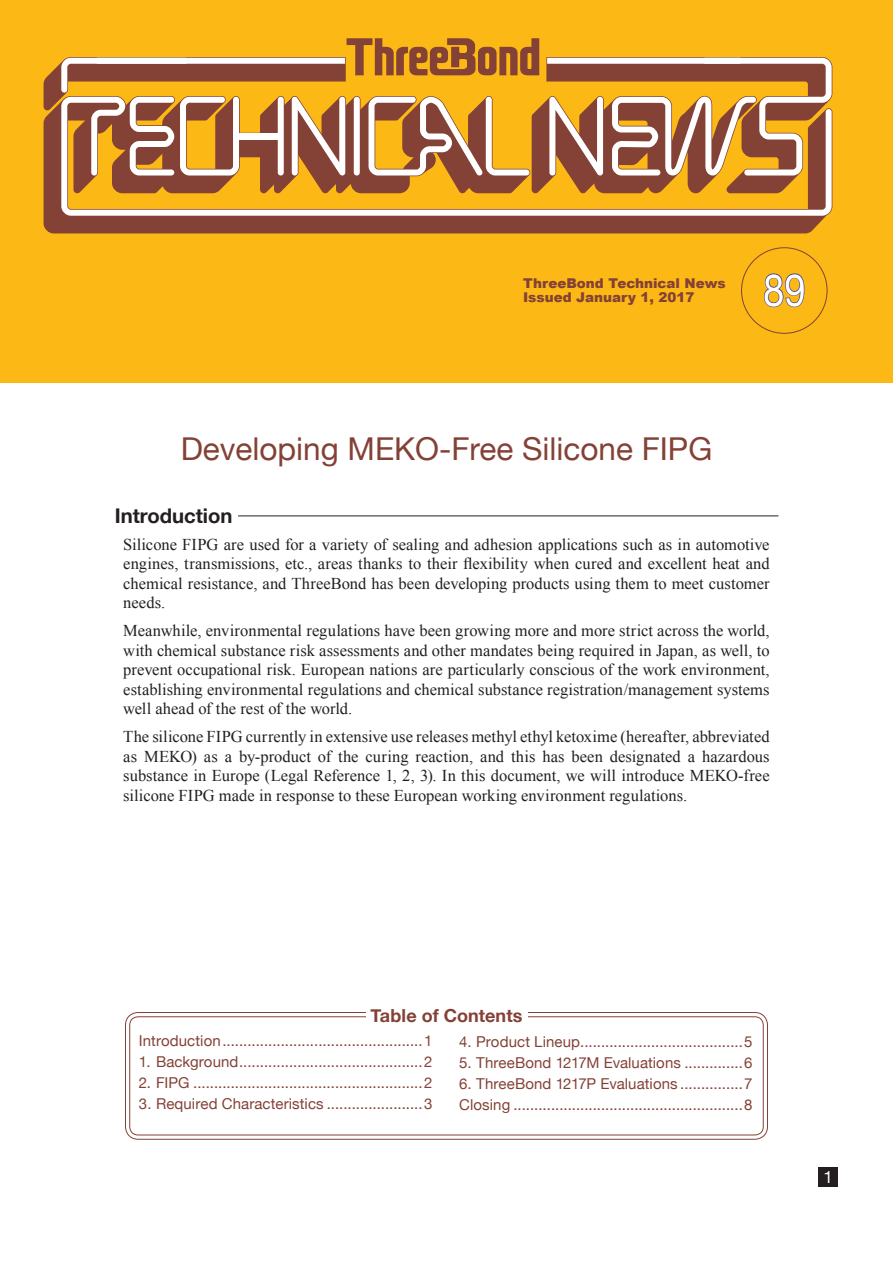
<style>
.page{position:relative;width:893px;height:1263px;background:#fff}
.page>*{position:absolute;margin:0;border:0;box-sizing:border-box;transform-origin:0 0}
.News_No{font:45px "Helvetica Neue";color:#fff;scale:.85 1}
.H1-Title{font:31.5px "Helvetica Neue";color:#844136}
.Introduction{font:700 20.25px "Helvetica Neue";color:#231f20}
.Contents{font:700 18px "Helvetica Neue";letter-spacing:.005em;color:#844136}
.t1{font:16.95px "Helvetica Neue";color:#fff}
.Introduction_lead{font:16.5px/19.5px "Times New Roman";color:#231f20;text-align:justify}
.t2{font:15px "Helvetica Neue";letter-spacing:.005em;color:#844136}
.t3{font:900 13.5px "Arial";color:#844136}
</style>
<div class="page">
<div style="left:818px;top:1167px;width:20px;height:19px;background:#231f20"></div>
<div style="left:0;top:0;width:893px;height:383px;background:#fcb814"></div>
<div style="left:44px;top:194px;width:782px;height:39px;background:#844136"></div>
<svg style="left:61px;top:194px;width:771px;height:22px"></svg>
<svg style="left:44px;top:38px;width:788px;height:156px"></svg>
<div style="left:125px;top:1012px;width:643px;height:128px;border:1px solid #844136;border-radius:13px"></div>
<div style="left:129px;top:1016px;width:635px;height:119px;border:1px solid #844136;border-radius:9px"></div>
<svg style="left:764px;top:273px;width:41px;height:35px"></svg>
<div style="left:366px;top:1006px;width:161px;height:18px;background:#fff"></div>
<hr style="left:238px;top:515px;width:540px;height:1px;background:#231f20">
<p class="t3" style="left:523px;top:273px;width:204px">ThreeBond Technical News</p>
<p class="t3" style="left:523px;top:287px;width:173px">Issued January 1, 2017</p>
<p class="News_No" style="left:763px;top:258px;width:52px">89</p>
<p class="H1-Title" style="left:181px;top:426px;width:533px">Developing MEKO-Free Silicone FIPG</p>
<p class="Introduction" style="left:115px;top:500px;width:119px">Introduction</p>
<p class="Introduction_lead" style="left:123px;top:534px;width:648px">Silicone FIPG are used for a variety of sealing and adhesion applications such as in automotive engines, transmissions, etc., areas thanks to their flexibility when cured and excellent heat and chemical resistance, and ThreeBond has been developing products using them to meet customer needs.</p>
<p class="Introduction_lead" style="left:123px;top:620px;width:648px">Meanwhile, environmental regulations have been growing more and more strict across the world, with chemical substance risk assessments and other mandates being required in Japan, as well, to prevent occupational risk. European nations are particularly conscious of the work environment, establishing environmental regulations and chemical substance registration/management systems well ahead of the rest of the world.</p>
<p class="Introduction_lead" style="left:123px;top:726px;width:648px">The silicone FIPG currently in extensive use releases methyl ethyl ketoxime (hereafter, abbreviated as MEKO) as a by-product of the curing reaction, and this has been designated a hazardous substance in Europe (Legal Reference 1, 2, 3). In this document, we will introduce MEKO-free silicone FIPG made in response to these European working environment regulations.</p>
<p class="Contents" style="left:370px;top:1001px;width:154px">Table of Contents</p>
<p class="t2" style="left:139px;top:1030px;width:295px">Introduction................................................1</p>
<p class="t2" style="left:139px;top:1051px;width:295px">1. Background............................................2</p>
<p class="t2" style="left:139px;top:1072px;width:295px">2. FIPG .......................................................2</p>
<p class="t2" style="left:139px;top:1093px;width:295px">3. Required Characteristics .......................3</p>
<p class="t2" style="left:459px;top:1031px;width:295px">4. Product Lineup.......................................5</p>
<p class="t2" style="left:459px;top:1052px;width:295px">5. ThreeBond 1217M Evaluations ..............6</p>
<p class="t2" style="left:459px;top:1073px;width:295px">6. ThreeBond 1217P Evaluations ...............7</p>
<p class="t2" style="left:459px;top:1094px;width:295px">Closing .......................................................8</p>
<p class="t1" style="left:823px;top:1164px;width:11px">1</p>
</div>
